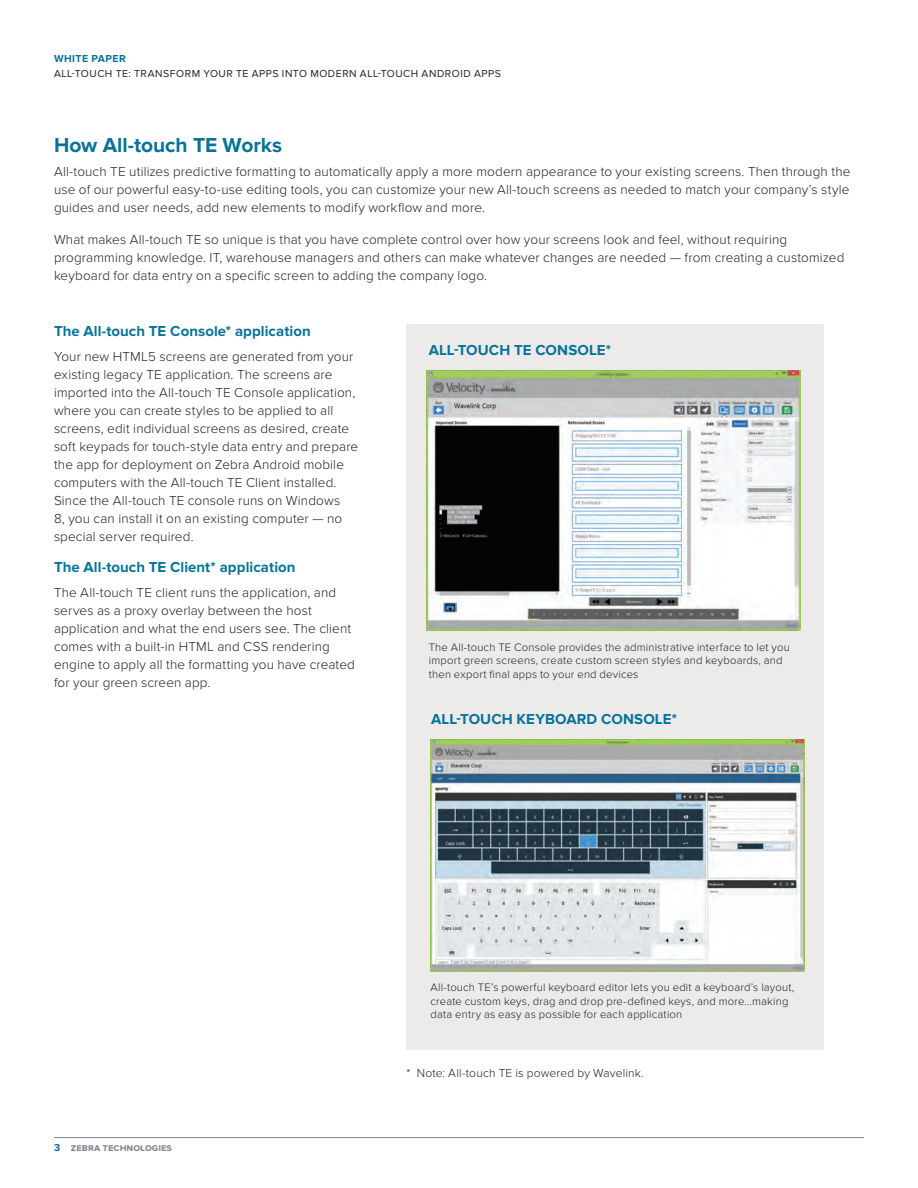
<style>
.page{position:relative;width:918px;height:1188px;background:#fff}
.page>*{position:absolute;margin:0;border:0;box-sizing:border-box;transform-origin:0 0}
.t1{font:700 21px "Proxima Nova";letter-spacing:-.005em;color:#077399}
.t2{font:700 15px "Proxima Nova";letter-spacing:.005em;color:#077399}
.t3{font:300 13.5px/18px "Proxima Nova";letter-spacing:.01em;color:#231f20}
.t4{font:300 12px "Proxima Nova";letter-spacing:.015em;color:#231f20}
.t5{font:300 11.25px/13.5px "Proxima Nova";letter-spacing:.015em;color:#231f20}
.t6{font:10.5px "Proxima Nova";letter-spacing:.05em;color:#231f20}
.t7{font:700 10.5px "Proxima Nova";color:#7e868d}
.t8{font:700 10.5px "Proxima Nova";letter-spacing:.04em;color:#077399}
.s1{color:#077399}
</style>
<div class="page">
<hr style="left:54px;top:1137px;width:810px;height:1px;background:#7e868d">
<div style="left:406px;top:324px;width:418px;height:725px;background:#ecebea"></div>
<img style="left:427px;top:370px;width:374px;height:261px">
<img style="left:431px;top:740px;width:374px;height:231px">
<p class="t8" style="left:54px;top:53px;width:48px">White Pape</p>
<p class="t8" style="left:119px;top:53px;width:8px">r</p>
<p class="t6" style="left:54px;top:67px;width:449px">ALL-TOUCH TE: TRANSFORM YOUR TE APPS INTO MODERN ALL-TOUCH ANDROID APPS</p>
<h1 class="t1" style="left:54px;top:133px;width:230px">How All-touch TE Works</h1>
<p class="t3" style="left:54px;top:163px;width:798px;text-align:justify">All-touch TE utilizes predictive formatting to automatically apply a more modern appearance to your existing screens. Then through the use of our powerful easy-to-use editing tools, you can customize your new All-touch screens as needed to match your company’s style guides and user needs, add new elements to modify workflow and more.</p>
<p class="t3" style="left:54px;top:230px;width:792px">What makes All-touch TE so unique is that you have complete control over how your screens look and feel, without requiring programming knowledge. IT, warehouse managers and others can make whatever changes are needed — from creating a customized keyboard for data entry on a specific screen to adding the company logo.</p>
<p class="t2" style="left:54px;top:322px;width:258px">The All-touch TE Console* application</p>
<p class="t3" style="left:54px;top:347px;width:306px">Your new HTML5 screens are generated from your existing legacy TE application. The screens are imported into the All-touch TE Console application, where you can create styles to be applied to all screens, edit individual screens as desired, create soft keypads for touch-style data entry and prepare the app for deployment on Zebra Android mobile computers with the All-touch TE Client installed.<br>Since the All-touch TE console runs on Windows<br>8, you can install it on an existing computer — no special server required.</p>
<p class="t2" style="left:54px;top:558px;width:243px">The All-touch TE Client* application</p>
<p class="t3" style="left:54px;top:584px;width:302px">The All-touch TE client runs the application, and serves as a proxy overlay between the host application and what the end users see. The client comes with a built-in HTML and CSS rendering engine to apply all the formatting you have created for your green screen app.</p>
<p class="t2" style="left:429px;top:341px;width:184px">All -Touch TE Cons ole *</p>
<p class="t5" style="left:429px;top:641px;width:363px">The All-touch TE Console provides the administrative interface to let you import green screens, create custom screen styles and keyboards, and then export final apps to your end devices</p>
<p class="t2" style="left:431px;top:711px;width:247px">All -Touch Keyboard Cons ole *</p>
<p class="t7" style="left:54px;top:1142px;width:119px"><span class="s1">3</span> zebra technologies</p>
<p class="t5" style="left:430px;top:981px;width:365px">All-touch TE’s powerful keyboard editor lets you edit a keyboard’s layout, create custom keys, drag and drop pre-defined keys, and more…making data entry as easy as possible for each application</p>
<p class="t4" style="left:406px;top:1066px;width:239px">* Note: All-touch TE is powered by Wavelink.</p>
</div>
